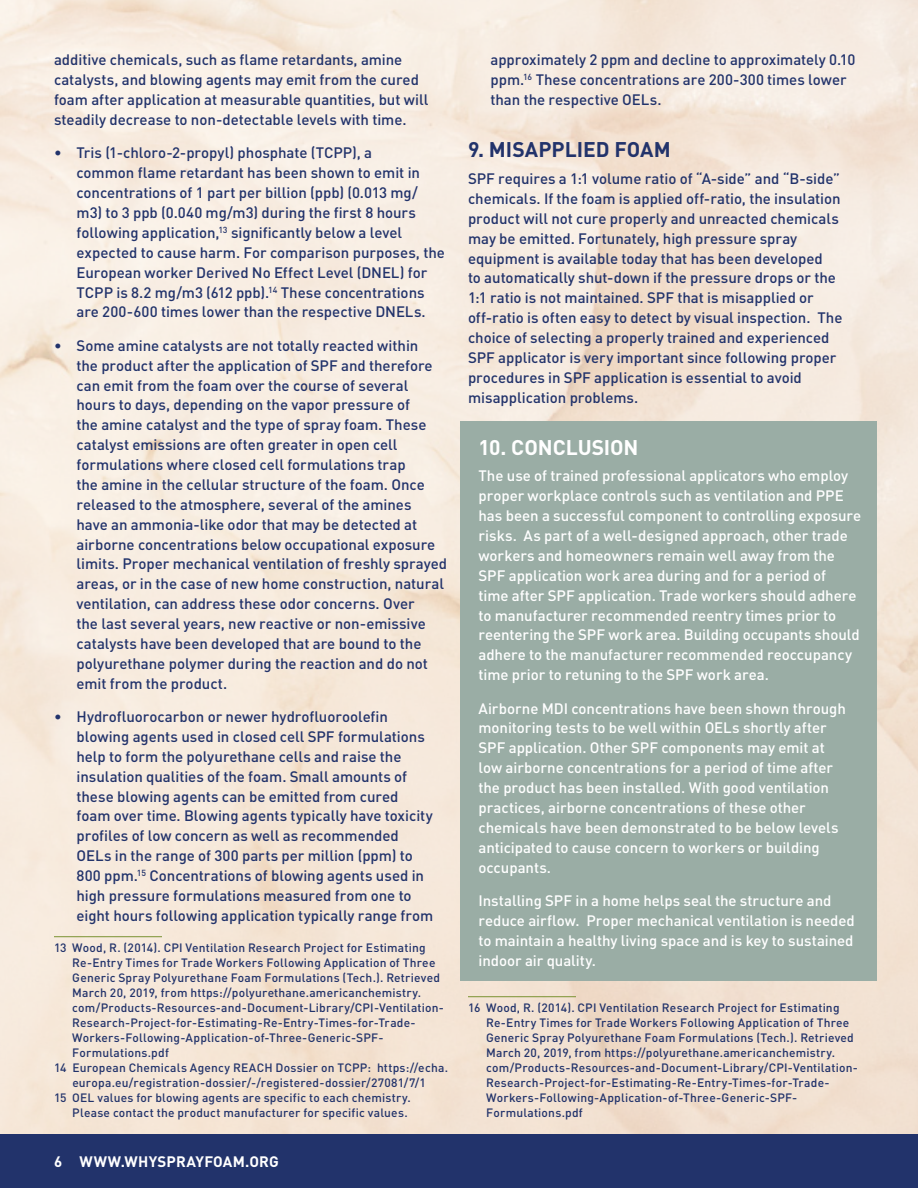
<style>
.page{position:relative;width:918px;height:1188px;background:#fff}
.page>*{position:absolute;margin:0;border:0;box-sizing:border-box;transform-origin:0 0}
.t1{font:700 21px "DIN";color:#22336b}
.t2{font:700 21px "DIN";letter-spacing:-.005em;color:#fff}
.text{font:500 15px/19.8px "DINOT";letter-spacing:-.005em;color:#22336b}
.text-2{font:500 15px/19.8px "DINOT";letter-spacing:-.005em;color:#fff}
.t3{font:700 15px "DIN";letter-spacing:.01em;color:#fff}
.footnote{font:500 12px/15px "DINOT";letter-spacing:.015em;color:#22336b}
</style>
<div class="page">
<div style="left:460px;top:421px;width:417px;height:560px;background:#9aada5"></div>
<hr style="left:54px;top:936px;width:108px;height:1px;background:#7a9231">
<hr style="left:468px;top:996px;width:108px;height:1px;background:#7a9231">
<div style="left:0;top:1134px;width:918px;height:54px;background:#22336b"></div>
<p class="text" style="left:54px;top:50px;width:376px">additive chemicals, such as flame retardants, amine catalysts, and blowing agents may emit from the cured foam after application at measurable quantities, but will steadily decrease to non-detectable levels with time.</p>
<p class="text" style="left:76px;top:143px;width:370px;text-indent:-22px">• Tris (1-chloro-2-propyl) phosphate (TCPP), a<br>common flame retardant has been shown to emit in concentrations of 1 part per billion (ppb) (0.013 mg/ m3) to 3 ppb (0.040 mg/m3) during the first 8 hours following application,<sup>13</sup> significantly below a level expected to cause harm. For comparison purposes, the European worker Derived No Effect Level (DNEL) for TCPP is 8.2 mg/m3 (612 ppb).<sup>14</sup> These concentrations are 200-600 times lower than the respective DNELs.</p>
<p class="text" style="left:76px;top:335px;width:372px;text-indent:-22px">• Some amine catalysts are not totally reacted within<br>the product after the application of SPF and therefore can emit from the foam over the course of several hours to days, depending on the vapor pressure of<br>the amine catalyst and the type of spray foam. These catalyst emissions are often greater in open cell formulations where closed cell formulations trap<br>the amine in the cellular structure of the foam. Once released to the atmosphere, several of the amines<br>have an ammonia-like odor that may be detected at airborne concentrations below occupational exposure limits. Proper mechanical ventilation of freshly sprayed areas, or in the case of new home construction, natural ventilation, can address these odor concerns. Over<br>the last several years, new reactive or non-emissive catalysts have been developed that are bound to the polyurethane polymer during the reaction and do not emit from the product.</p>
<p class="text" style="left:76px;top:706px;width:358px;text-indent:-22px">• Hydrofluorocarbon or newer hydrofluoroolefin blowing agents used in closed cell SPF formulations help to form the polyurethane cells and raise the insulation qualities of the foam. Small amounts of these blowing agents can be emitted from cured foam over time. Blowing agents typically have toxicity profiles of low concern as well as recommended OELs in the range of 300 parts per million (ppm) to 800 ppm.<sup>15</sup> Concentrations of blowing agents used in high pressure formulations measured from one to eight hours following application typically range from</p>
<p class="footnote" style="left:72px;top:940px;width:373px;text-indent:-18px">13 Wood, R. (2014). CPI Ventilation Research Project for Estimating Re-Entry Times for Trade Workers Following Application of Three Generic Spray Polyurethane Foam Formulations (Tech.). Retrieved March 20, 2019, from https://polyurethane.americanchemistry. com/Products-Resources-and-Document-Library/CPI-Ventilation-Research-Project-for-Estimating-Re-Entry-Times-for-Trade-Workers-Following-Application-of-Three-Generic-SPF-Formulations.pdf</p>
<p class="footnote" style="left:54px;top:1060px;width:396px;text-align:center">14 European Chemicals Agency REACH Dossier on TCPP: https://echa. europa.eu/registration-dossier/-/registered-dossier/27081/7/1</p>
<p class="footnote" style="left:54px;top:1090px;width:358px;text-align:right">15 OEL values for blowing agents are specific to each chemistry.<br>Please contact the product manufacturer for specific values.</p>
<p class="t3" style="left:54px;top:1152px;width:226px">6 WWW.WHYSPRAYFOAM.ORG</p>
<p class="text" style="left:490px;top:50px;width:366px">approximately 2 ppm and decline to approximately 0.10 ppm.<sup>16</sup> These concentrations are 200-300 times lower than the respective OELs.</p>
<p class="t1" style="left:468px;top:136px;width:204px">9. MISAPPLIED FOAM</p>
<p class="text" style="left:468px;top:168px;width:376px">SPF requires a 1:1 volume ratio of “A-side” and “B-side” chemicals. If the foam is applied off-ratio, the insulation product will not cure properly and unreacted chemicals may be emitted. Fortunately, high pressure spray equipment is available today that has been developed<br>to automatically shut-down if the pressure drops or the 1:1 ratio is not maintained. SPF that is misapplied or off-ratio is often easy to detect by visual inspection. The choice of selecting a properly trained and experienced SPF applicator is very important since following proper procedures in SPF application is essential to avoid misapplication problems.</p>
<p class="t2" style="left:478px;top:434px;width:162px">10. CONCLUSION</p>
<p class="text-2" style="left:478px;top:466px;width:384px">The use of trained professional applicators who employ proper workplace controls such as ventilation and PPE has been a successful component to controlling exposure risks. As part of a well-designed approach, other trade workers and homeowners remain well away from the SPF application work area during and for a period of<br>time after SPF application. Trade workers should adhere to manufacturer recommended reentry times prior to reentering the SPF work area. Building occupants should adhere to the manufacturer recommended reoccupancy time prior to retuning to the SPF work area.</p>
<p class="text-2" style="left:478px;top:698px;width:369px">Airborne MDI concentrations have been shown through monitoring tests to be well within OELs shortly after SPF application. Other SPF components may emit at low airborne concentrations for a period of time after the product has been installed. With good ventilation practices, airborne concentrations of these other chemicals have been demonstrated to be below levels anticipated to cause concern to workers or building occupants.</p>
<p class="text-2" style="left:478px;top:890px;width:378px">Installing SPF in a home helps seal the structure and reduce airflow. Proper mechanical ventilation is needed to maintain a healthy living space and is key to sustained indoor air quality.</p>
<p class="footnote" style="left:486px;top:1000px;width:373px;text-indent:-18px">16 Wood, R. (2014). CPI Ventilation Research Project for Estimating Re-Entry Times for Trade Workers Following Application of Three Generic Spray Polyurethane Foam Formulations (Tech.). Retrieved March 20, 2019, from https://polyurethane.americanchemistry. com/Products-Resources-and-Document-Library/CPI-Ventilation-Research-Project-for-Estimating-Re-Entry-Times-for-Trade-Workers-Following-Application-of-Three-Generic-SPF-Formulations.pdf</p>
</div>
